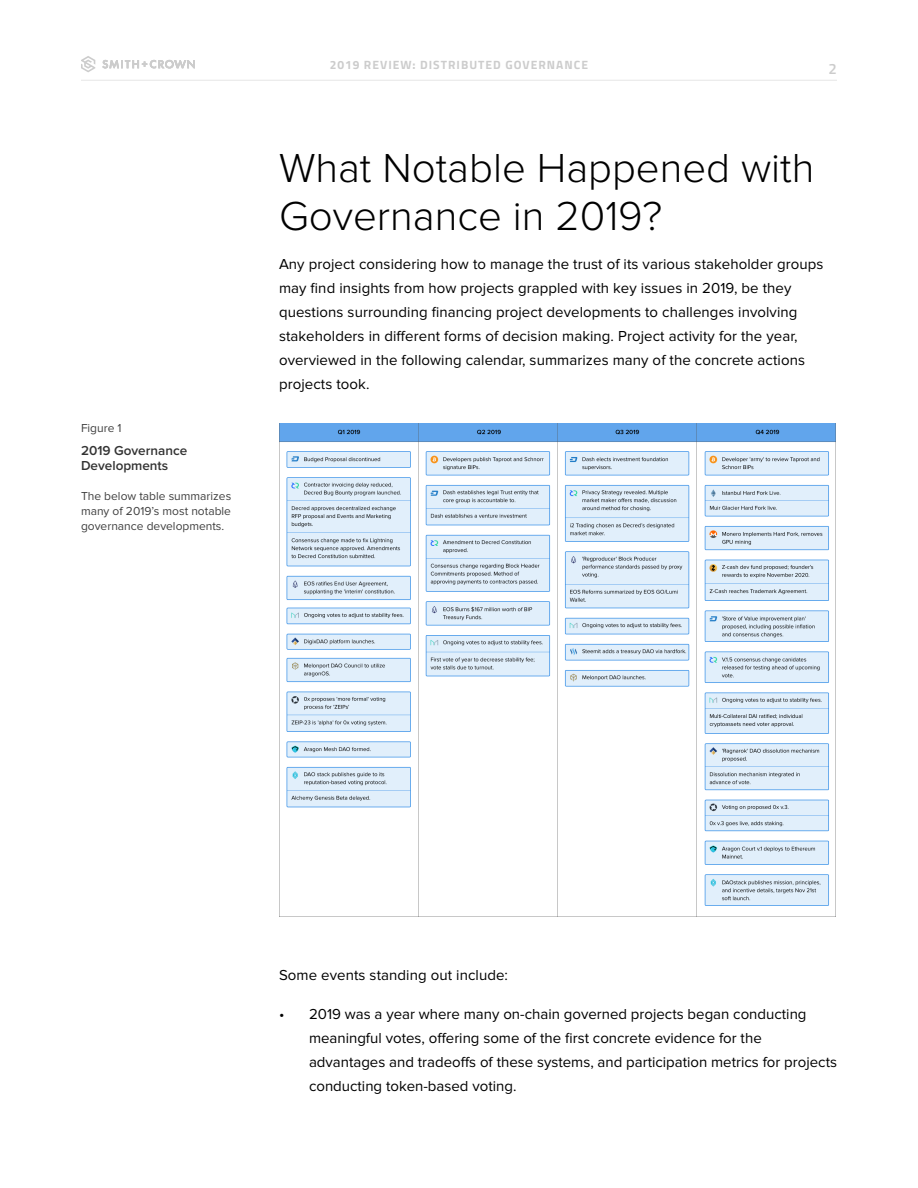
<style>
.page{position:relative;width:918px;height:1188px;background:#fff}
.page>*{position:absolute;margin:0;border:0;box-sizing:border-box;transform-origin:0 0}
.t1{font:300 42px/48px "Proxima Nova";color:#000}
.t2{font:15px/24px "Proxima Nova";letter-spacing:.005em;color:#000}
.t3{font:600 15px "Titillium Web";color:#ccc}
.t4{font:600 13.5px/15px "Proxima Nova";color:#333}
.t5{font:12px/15px "Proxima Nova";color:#404040;text-align:justify}
.t6{font:700 12px "Titillium Web";letter-spacing:.085em;color:#ccc}
</style>
<div class="page">
<hr style="left:81px;top:80px;width:756px;height:1px;background:#e6e6e6">
<svg style="left:102px;top:60px;width:93px;height:8px"></svg>
<svg style="left:81px;top:56px;width:14px;height:16px"></svg>
<img style="left:279px;top:423px;width:557px;height:493px">
<p class="t5" style="left:81px;top:421px;width:42px">Figure 1</p>
<p class="t4" style="left:81px;top:443px;width:108px">2019 Governance<br>Developments</p>
<p class="t5" style="left:81px;top:489px;width:152px">The below table summarizes many of 2019’s most notable governance developments.</p>
<p class="t6" style="left:330px;top:55px;width:260px">2019 REVIEW: DISTRIBUTED GOVERNANCE</p>
<p class="t3" style="left:829px;top:57px;width:10px">2</p>
<h1 class="t1" style="left:279px;top:146px;width:537px">What Notable Happened with<br>Governance in 2019?</h1>
<p class="t2" style="left:279px;top:252px;width:546px">Any project considering how to manage the trust of its various stakeholder groups may find insights from how projects grappled with key issues in 2019, be they questions surrounding financing project developments to challenges involving stakeholders in different forms of decision making. Project activity for the year, overviewed in the following calendar, summarizes many of the concrete actions projects took.</p>
<p class="t2" style="left:279px;top:963px;width:231px">Some events standing out include:</p>
<p class="t2" style="left:309px;top:1002px;width:530px;text-indent:-30px">• 2019 was a year where many on-chain governed projects began conducting meaningful votes, offering some of the first concrete evidence for the advantages and tradeoffs of these systems, and participation metrics for projects conducting token-based voting.</p>
</div>
